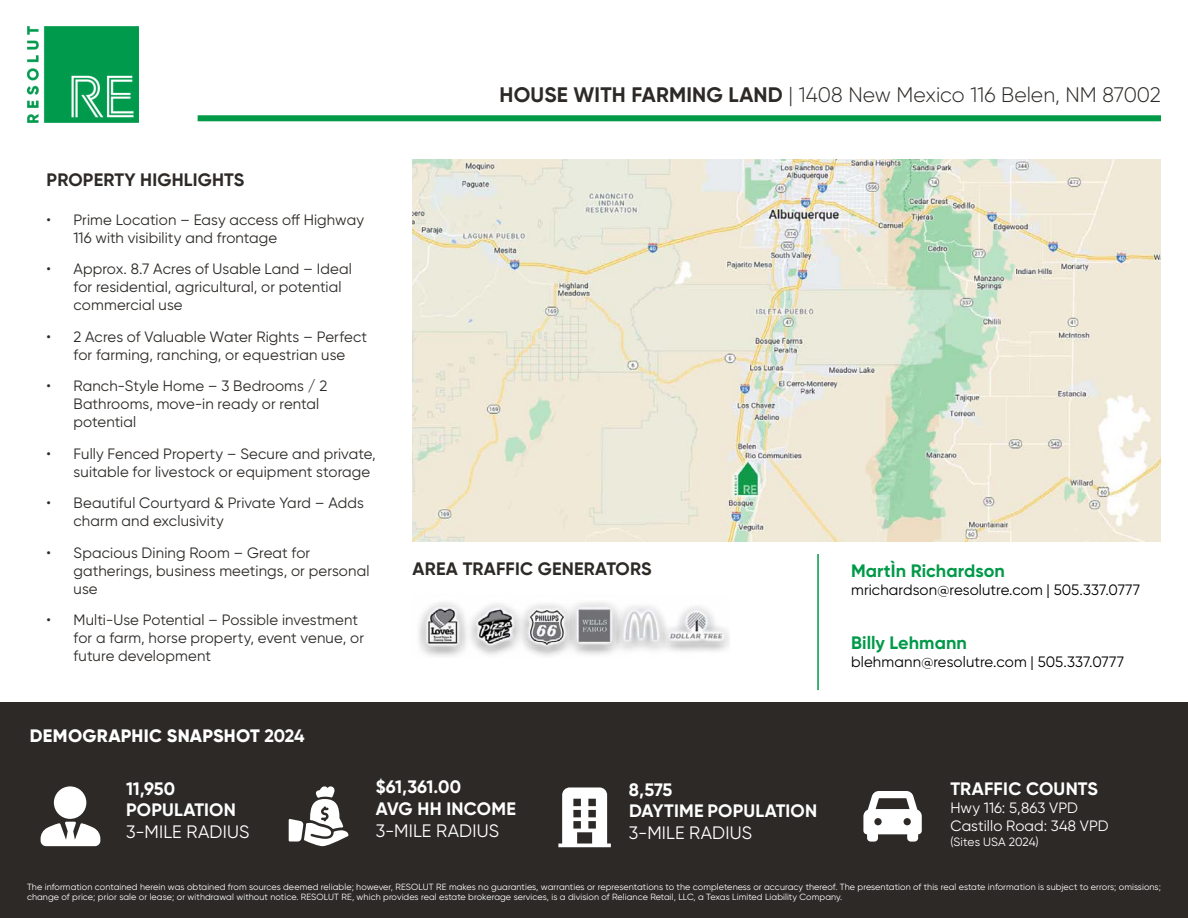
<style>
.page{position:relative;width:1188px;height:918px;background:#fff}
.page>*{position:absolute;margin:0;border:0;box-sizing:border-box;transform-origin:0 0}
.t1{font:300 21px "Gilroy";color:#2c2926}
.t2{font:700 18px/21.6px "Gilroy";letter-spacing:.01em;color:#fff}
.t3{font:700 18px "Gilroy";letter-spacing:.01em;color:#2c2926}
.t4{font:18px "Gilroy";letter-spacing:.01em;color:#fff}
.t5{font:700 18px "Gilroy";letter-spacing:.005em;color:#019a49}
.t6{font:800 18px "Gilroy";letter-spacing:.015em;color:#fff}
.t7{font:15px/18px "Gilroy";letter-spacing:.01em;color:#2c2926}
.t8{font:15px "Gilroy";letter-spacing:.005em;color:#000}
.t9{font:15px/18px "Gilroy";letter-spacing:.005em;color:#fff}
.t10{font:12px "Gilroy";letter-spacing:.005em;color:#fff}
.t11{font:9px/10.5px "Gilroy";letter-spacing:.01em;color:#fff}
.s1{font-weight:700}
</style>
<div class="page">
<img style="left:413px;top:160px;width:748px;height:382px">
<img style="left:419px;top:602px;width:311px;height:55px">
<hr style="left:817px;top:554px;width:2px;height:136px;background:#019a49">
<div style="left:0;top:702px;width:1188px;height:216px;background:#2c2926"></div>
<img style="left:27px;top:27px;width:112px;height:95px">
<div style="left:54px;top:786px;width:32px;height:33px;background:#fff;border-radius:50%"></div>
<svg style="left:41px;top:822px;width:59px;height:24px"></svg>
<svg style="left:289px;top:786px;width:59px;height:60px"></svg>
<svg style="left:863px;top:791px;width:59px;height:51px"></svg>
<svg style="left:558px;top:787px;width:53px;height:60px"></svg>
<div style="left:198px;top:115px;width:963px;height:6px;background:#019a49"></div>
<p class="t3" style="left:47px;top:168px;width:199px">PROPERTY HIGHLIGHTS</p>
<p class="t7" style="left:74px;top:210px;width:292px;text-indent:-27px">• Prime Location – Easy access off Highway<br>116 with visibility and frontage</p>
<p class="t7" style="left:74px;top:260px;width:280px;text-indent:-27px">• Approx. 8.7 Acres of Usable Land – Ideal for residential, agricultural, or potential commercial use</p>
<p class="t7" style="left:47px;top:327px;width:322px;text-align:center">• 2 Acres of Valuable Water Rights – Perfect for farming, ranching, or equestrian use</p>
<p class="t7" style="left:74px;top:377px;width:255px;text-indent:-27px">• Ranch-Style Home – 3 Bedrooms / 2<br>Bathrooms, move-in ready or rental potential</p>
<p class="t7" style="left:74px;top:444px;width:304px;text-indent:-27px">• Fully Fenced Property – Secure and private, suitable for livestock or equipment storage</p>
<p class="t7" style="left:74px;top:494px;width:292px;text-indent:-27px">• Beautiful Courtyard &amp; Private Yard – Adds charm and exclusivity</p>
<p class="t7" style="left:74px;top:543px;width:297px;text-indent:-27px">• Spacious Dining Room – Great for gatherings, business meetings, or personal use</p>
<p class="t7" style="left:74px;top:611px;width:292px;text-indent:-27px">• Multi-Use Potential – Possible investment for a farm, horse property, event venue, or future development</p>
<p class="t6" style="left:30px;top:724px;width:276px">DEMOGRAPHIC SNAPSHOT <span class="s1">2024</span></p>
<h1 class="t1" style="left:500px;top:82px;width:663px"><span class="s1">HOUSE WITH FARMING LAND</span> | 1408 New Mexico 116 Belen, NM 87002</h1>
<p class="t3" style="left:413px;top:558px;width:240px">AREA TRAFFIC GENERATORS</p>
<p class="t5" style="left:851px;top:560px;width:155px">MartÌn Richardson</p>
<p class="t8" style="left:851px;top:581px;width:291px">mrichardson@resolutre.com | 505.337.0777</p>
<p class="t5" style="left:851px;top:632px;width:117px">Billy Lehmann</p>
<p class="t8" style="left:851px;top:653px;width:275px">blehmann@resolutre.com | 505.337.0777</p>
<p class="t2" style="left:126px;top:777px;width:111px">11,950<br>POPULATION</p>
<p class="t4" style="left:126px;top:820px;width:125px">3-MILE RADIUS</p>
<p class="t2" style="left:376px;top:776px;width:142px">$61,361.00<br>AVG HH INCOME</p>
<p class="t4" style="left:376px;top:819px;width:125px">3-MILE RADIUS</p>
<p class="t2" style="left:629px;top:778px;width:190px">8,575<br>DAYTIME POPULATION</p>
<p class="t4" style="left:629px;top:822px;width:125px">3-MILE RADIUS</p>
<p class="t2" style="left:950px;top:778px;width:149px">TRAFFIC COUNTS</p>
<p class="t9" style="left:950px;top:799px;width:160px">Hwy 116: 5,863 VPD<br>Castillo Road: 348 VPD</p>
<p class="t10" style="left:950px;top:834px;width:90px">(Sites USA 2024)</p>
<p class="t11" style="left:27px;top:881px;width:1135px">The information contained herein was obtained from sources deemed reliable; however, RESOLUT RE makes no guaranties, warranties or representations to the completeness or accuracy thereof. The presentation of this real estate information is subject to errors; omissions; change of price; prior sale or lease; or withdrawal without notice. RESOLUT RE, which provides real estate brokerage services, is a division of Reliance Retail, LLC, a Texas Limited Liability Company.</p>
</div>
